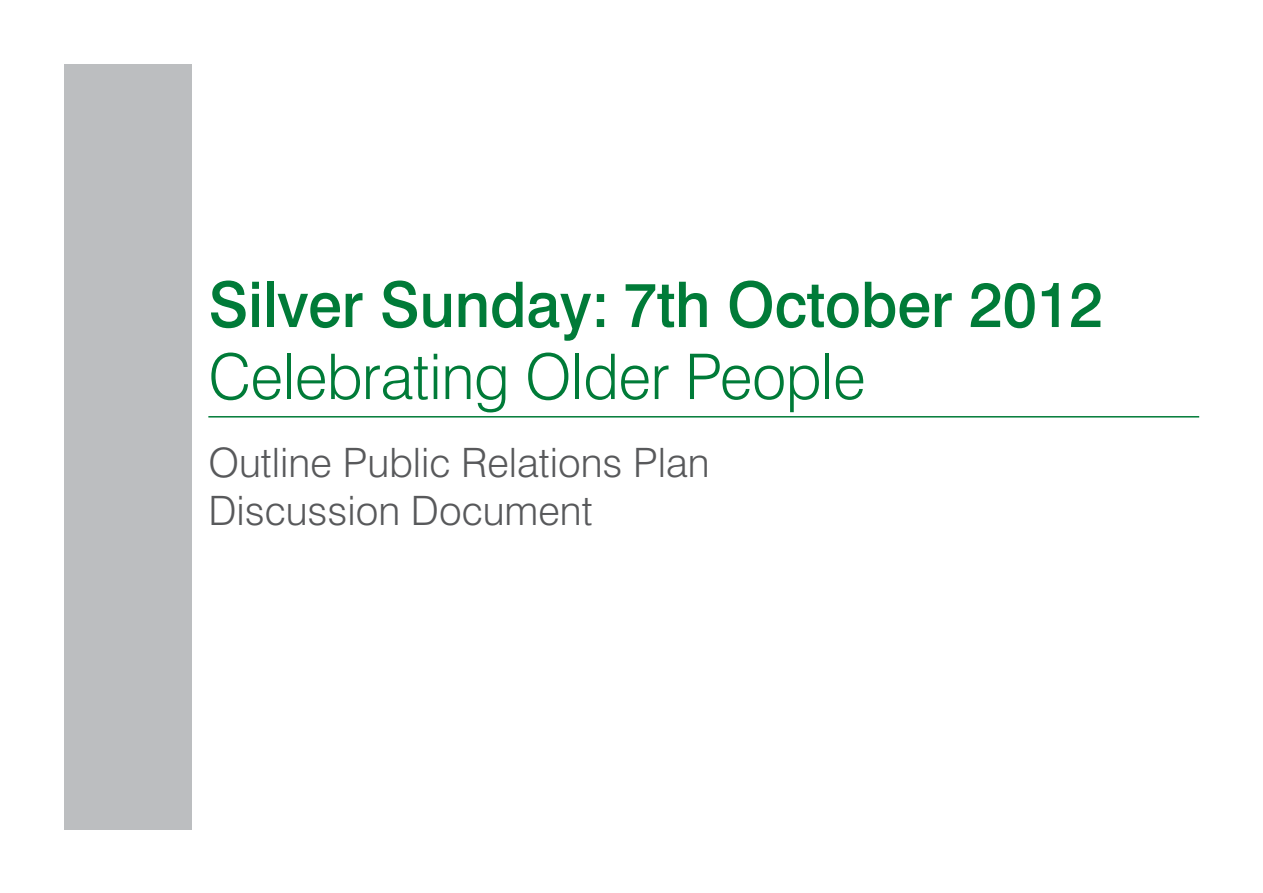
<style>
.page{position:relative;width:1263px;height:893px;background:#fff}
.page>*{position:absolute;margin:0;border:0;box-sizing:border-box;transform-origin:0 0}
.t1{font:500 63px "Swiss 721 BT";letter-spacing:-.005em;color:#007b38}
.t2{font:300 63px "Swiss 721 BT";letter-spacing:-.005em;color:#007b38}
.t3{font:300 40.5px/48px "Swiss 721 BT";color:#58595b}
</style>
<div class="page">
<hr style="left:208px;top:416px;width:991px;height:2px;background:#007b38">
<div style="left:64px;top:64px;width:127px;height:765px;background:#bcbec0"></div>
<p class="t1" style="left:208px;top:266px;width:896px">Silver Sunday: 7th October 2012</p>
<h1 class="t2" style="left:208px;top:338px;width:659px">Celebrating Older People</h1>
<h1 class="t3" style="left:208px;top:438px;width:503px">Outline Public Relations Plan<br>Discussion Document</h1>
</div>
